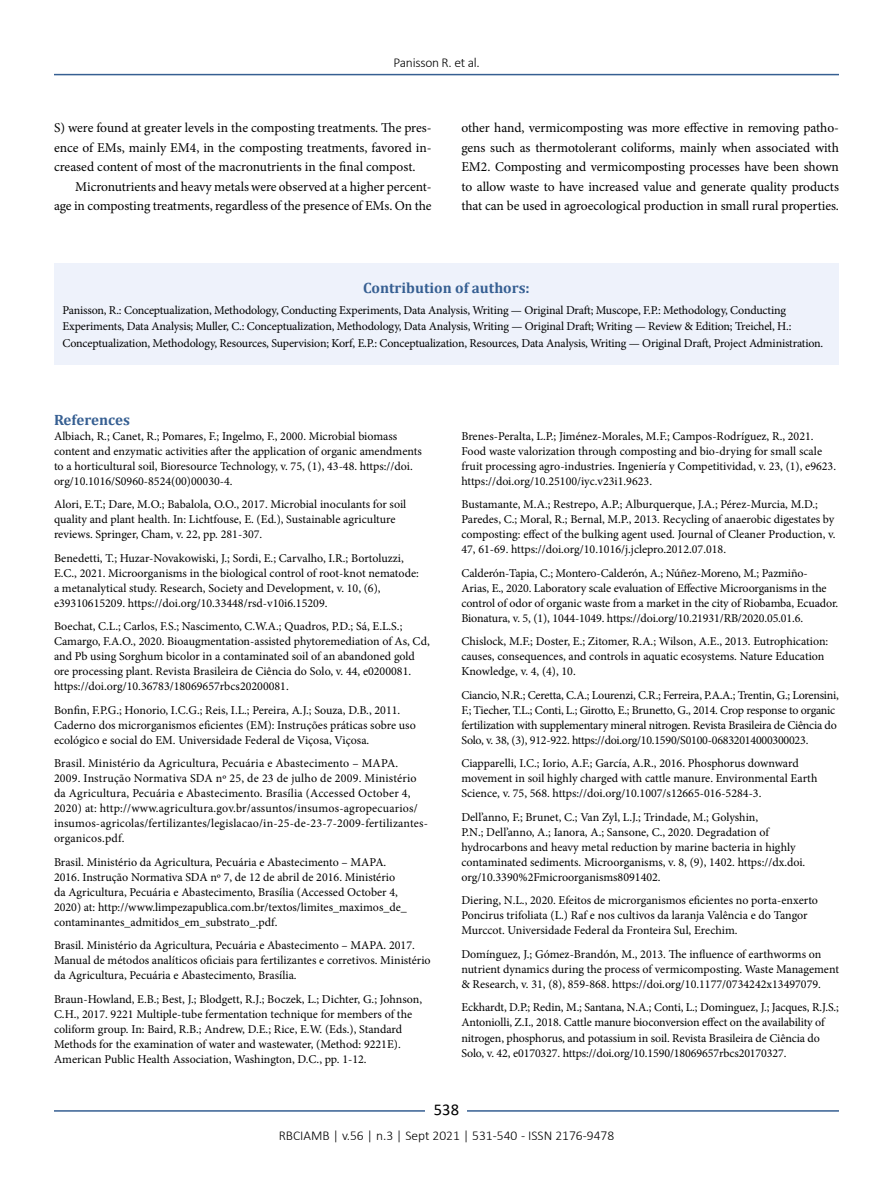
<style>
.page{position:relative;width:893px;height:1191px;background:#fff}
.page>*{position:absolute;margin:0;border:0;box-sizing:border-box;transform-origin:0 0}
.t1{font:16.5px "Calibri";color:#000}
.t2{font:700 15px "Cambria";color:#365f92}
.t3{font:13.5px/19.5px "Minion Pro";letter-spacing:-.005em;color:#000;text-align:justify}
.t4{font:300 13.5px "Calibri";color:#000}
.t5{font:300 13.5px "Calibri";letter-spacing:-.02em;color:#000}
.t6{font:12px/15px "Minion Pro";color:#000}
.t7{font:12px/15px "Minion Pro";letter-spacing:-.02em;color:#000}
</style>
<div class="page">
<hr style="left:54px;top:74px;width:785px;height:1px;background:#365f92">
<hr style="left:54px;top:1110px;width:785px;height:1px;background:#365f92">
<div style="left:426px;top:1096px;width:41px;height:26px;background:#fff"></div>
<div style="left:54px;top:263px;width:785px;height:102px;background:#eef2fb"></div>
<p class="t5" style="left:394px;top:54px;width:88px">Panisson R. et al.</p>
<p class="t3" style="left:54px;top:118px;width:379px">S) were found at greater levels in the composting treatments. The pres&shy;ence of EMs, mainly EM4, in the composting treatments, favored in&shy;creased content of most of the macronutrients in the final compost.</p>
<p class="t3" style="left:54px;top:176px;width:379px;text-align:right">Micronutrients and heavy metals were observed at a higher percent-<br>age in composting treatments, regardless of the presence of EMs. On the</p>
<p class="t3" style="left:461px;top:118px;width:379px">other hand, vermicomposting was more effective in removing patho&shy;gens such as thermotolerant coliforms, mainly when associated with EM2. Composting and vermicomposting processes have been shown to allow waste to have increased value and generate quality products that can be used in agroecological production in small rural properties.</p>
<p class="t2" style="left:363px;top:277px;width:168px">Contribution of authors:</p>
<p class="t6" style="left:63px;top:302px;width:762px;line-height:16.5px">Panisson, R.: Conceptualization, Methodology, Conducting Experiments, Data Analysis, Writing — Original Draft; Muscope, F.P.: Methodology, Conducting<br>Experiments, Data Analysis; Muller, C.: Conceptualization, Methodology, Data Analysis, Writing — Original Draft; Writing — Review &amp; Edition; Treichel, H.:<br>Conceptualization, Methodology, Resources, Supervision; Korf, E.P.: Conceptualization, Resources, Data Analysis, Writing — Original Draft, Project Administration.</p>
<p class="t2" style="left:54px;top:409px;width:77px">References</p>
<p class="t6" style="left:54px;top:428px;width:369px">Albiach, R.; Canet, R.; Pomares, F.; Ingelmo, F., 2000. Microbial biomass content and enzymatic activities after the application of organic amendments to a horticultural soil, Bioresource Technology, v. 75, (1), 43-48. https://doi. org/10.1016/S0960-8524(00)00030-4.</p>
<p class="t6" style="left:54px;top:497px;width:354px">Alori, E.T.; Dare, M.O.; Babalola, O.O., 2017. Microbial inoculants for soil quality and plant health. In: Lichtfouse, E. (Ed.), Sustainable agriculture reviews. Springer, Cham, v. 22, pp. 281-307.</p>
<p class="t6" style="left:54px;top:550px;width:366px">Benedetti, T.; Huzar-Novakowiski, J.; Sordi, E.; Carvalho, I.R.; Bortoluzzi, E.C., 2021. Microorganisms in the biological control of root-knot nematode: a metanalytical study. Research, Society and Development, v. 10, (6), e39310615209. https://doi.org/10.33448/rsd-v10i6.15209.</p>
<p class="t6" style="left:54px;top:619px;width:377px">Boechat, C.L.; Carlos, F.S.; Nascimento, C.W.A.; Quadros, P.D.; Sá, E.L.S.; Camargo, F.A.O., 2020. Bioaugmentation-assisted phytoremediation of As, Cd, and Pb using Sorghum bicolor in a contaminated soil of an abandoned gold ore processing plant. Revista Brasileira de Ciência do Solo, v. 44, e0200081. https://doi.org/10.36783/18069657rbcs20200081.</p>
<p class="t6" style="left:54px;top:702px;width:363px">Bonfin, F.P.G.; Honorio, I.C.G.; Reis, I.L.; Pereira, A.J.; Souza, D.B., 2011.<br>Caderno dos microrganismos eficientes (EM): Instruções práticas sobre uso ecológico e social do EM. Universidade Federal de Viçosa, Viçosa.</p>
<p class="t6" style="left:54px;top:756px;width:375px">Brasil. Ministério da Agricultura, Pecuária e Abastecimento – MAPA.<br>2009. Instrução Normativa SDA nº 25, de 23 de julho de 2009. Ministério da Agricultura, Pecuária e Abastecimento. Brasília (Accessed October 4, 2020) at: http://www.agricultura.gov.br/assuntos/insumos-agropecuarios/ insumos-agricolas/fertilizantes/legislacao/in-25-de-23-7-2009-fertilizantes&shy;organicos.pdf.</p>
<p class="t6" style="left:54px;top:854px;width:354px">Brasil. Ministério da Agricultura, Pecuária e Abastecimento – MAPA.<br>2016. Instrução Normativa SDA nº 7, de 12 de abril de 2016. Ministério da Agricultura, Pecuária e Abastecimento, Brasília (Accessed October 4, 2020) at: http://www.limpezapublica.com.br/textos/limites_maximos_de_ contaminantes_admitidos_em_substrato_.pdf.</p>
<p class="t6" style="left:54px;top:938px;width:378px">Brasil. Ministério da Agricultura, Pecuária e Abastecimento – MAPA. 2017.<br>Manual de métodos analíticos oficiais para fertilizantes e corretivos. Ministério da Agricultura, Pecuária e Abastecimento, Brasília.</p>
<p class="t6" style="left:54px;top:991px;width:370px">Braun-Howland, E.B.; Best, J.; Blodgett, R.J.; Boczek, L.; Dichter, G.; Johnson, C.H., 2017. 9221 Multiple-tube fermentation technique for members of the coliform group. In: Baird, R.B.; Andrew, D.E.; Rice, E.W. (Eds.), Standard Methods for the examination of water and wastewater, (Method: 9221E).<br>American Public Health Association, Washington, D.C., pp. 1-12.</p>
<p class="t6" style="left:461px;top:428px;width:376px">Brenes-Peralta, L.P.; Jiménez-Morales, M.F.; Campos-Rodríguez, R., 2021.<br>Food waste valorization through composting and bio-drying for small scale fruit processing agro-industries. Ingeniería y Competitividad, v. 23, (1), e9623. https://doi.org/10.25100/iyc.v23i1.9623.</p>
<p class="t6" style="left:461px;top:497px;width:376px">Bustamante, M.A.; Restrepo, A.P.; Alburquerque, J.A.; Pérez-Murcia, M.D.; Paredes, C.; Moral, R.; Bernal, M.P., 2013. Recycling of anaerobic digestates by composting: effect of the bulking agent used. Journal of Cleaner Production, v.<br>47, 61-69. https://doi.org/10.1016/j.jclepro.2012.07.018.</p>
<p class="t6" style="left:461px;top:565px;width:378px">Calderón-Tapia, C.; Montero-Calderón, A.; Núñez-Moreno, M.; Pazmiño-Arias, E., 2020. Laboratory scale evaluation of Effective Microorganisms in the control of odor of organic waste from a market in the city of Riobamba, Ecuador.<br>Bionatura, v. 5, (1), 1044-1049. https://doi.org/10.21931/RB/2020.05.01.6.</p>
<p class="t6" style="left:461px;top:634px;width:368px">Chislock, M.F.; Doster, E.; Zitomer, R.A.; Wilson, A.E., 2013. Eutrophication: causes, consequences, and controls in aquatic ecosystems. Nature Education<br>Knowledge, v. 4, (4), 10.</p>
<p class="t7" style="left:461px;top:687px;width:379px">Ciancio, N.R.; Ceretta, C.A.; Lourenzi, C.R.; Ferreira, P.A.A.; Trentin, G.; Lorensini, F.; Tiecher, T.L.; Conti, L.; Girotto, E.; Brunetto, G., 2014. Crop response to organic fertilization with supplementary mineral nitrogen. Revista Brasileira de Ciência do Solo, v. 38, (3), 912-922. https://doi.org/10.1590/S0100-06832014000300023.</p>
<p class="t6" style="left:461px;top:756px;width:358px">Ciapparelli, I.C.; Iorio, A.F.; García, A.R., 2016. Phosphorus downward movement in soil highly charged with cattle manure. Environmental Earth<br>Science, v. 75, 568. https://doi.org/10.1007/s12665-016-5284-3.</p>
<p class="t6" style="left:461px;top:809px;width:345px">Dell’anno, F.; Brunet, C.; Van Zyl, L.J.; Trindade, M.; Golyshin,<br>P.N.; Dell’anno, A.; Ianora, A.; Sansone, C., 2020. Degradation of hydrocarbons and heavy metal reduction by marine bacteria in highly contaminated sediments. Microorganisms, v. 8, (9), 1402. https://dx.doi. org/10.3390%2Fmicroorganisms8091402.</p>
<p class="t6" style="left:461px;top:893px;width:358px">Diering, N.L., 2020. Efeitos de microrganismos eficientes no porta-enxerto<br>Poncirus trifoliata (L.) Raf e nos cultivos da laranja Valência e do Tangor<br>Murccot. Universidade Federal da Fronteira Sul, Erechim.</p>
<p class="t6" style="left:461px;top:946px;width:379px">Domínguez, J.; Gómez-Brandón, M., 2013. The influence of earthworms on nutrient dynamics during the process of vermicomposting. Waste Management &amp; Research, v. 31, (8), 859-868. https://doi.org/10.1177/0734242x13497079.</p>
<p class="t6" style="left:461px;top:1000px;width:379px">Eckhardt, D.P.; Redin, M.; Santana, N.A.; Conti, L.; Dominguez, J.; Jacques, R.J.S.; Antoniolli, Z.I., 2018. Cattle manure bioconversion effect on the availability of nitrogen, phosphorus, and potassium in soil. Revista Brasileira de Ciência do Solo, v. 42, e0170327. https://doi.org/10.1590/18069657rbcs20170327.</p>
<h1 class="t1" style="left:434px;top:1098px;width:27px">538</h1>
<p class="t4" style="left:279px;top:1126px;width:337px">RBCIAMB | v.56 | n.3 | Sept 2021 | 531-540 - ISSN 2176-9478</p>
</div>
